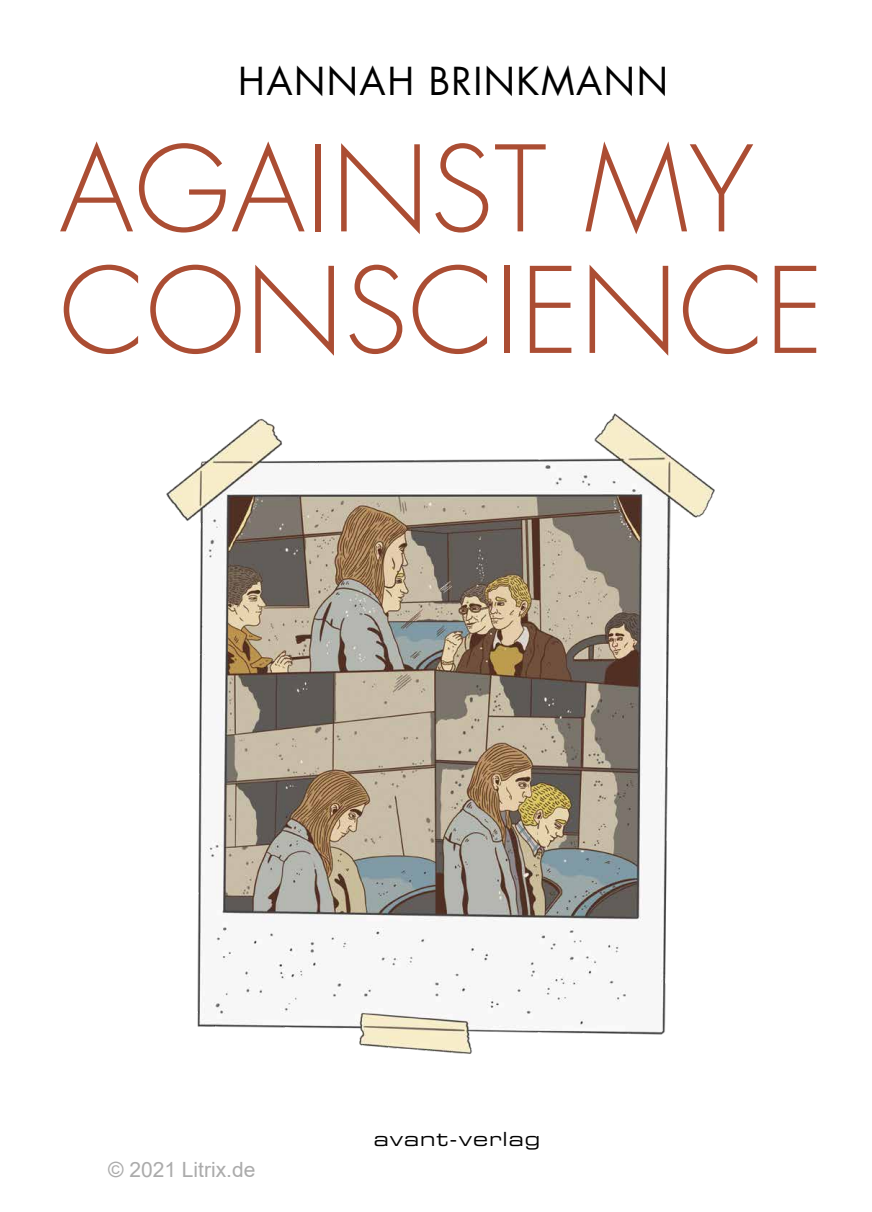
<style>
.page{position:relative;width:872px;height:1212px;background:#fff}
.page>*{position:absolute;margin:0;border:0;box-sizing:border-box;transform-origin:0 0}
.t1{font:300 115.5px/121.5px "Futura Std";letter-spacing:.01em;color:#ab4d33}
.t2{font:37.5px "Futura Std";letter-spacing:.04em;color:#000}
.t3{font:21px "Arial";color:#ababab}
.t4{font:19.5px "Eurostile Extended Two";letter-spacing:.05em;color:#000}
</style>
<div class="page">
<img style="left:166px;top:413px;width:549px;height:641px">
<p class="t2" style="left:238px;top:57px;width:431px">HANNAH BRINKMANN</p>
<p class="t1" style="left:60px;top:132px;width:766px">AGAINST MY<br>CONSCIENCE</p>
<p class="t3" style="left:108px;top:1155px;width:149px">© 2021 Litrix.de</p>
<p class="t4" style="left:374px;top:1125px;width:168px">avant-verlag</p>
</div>
